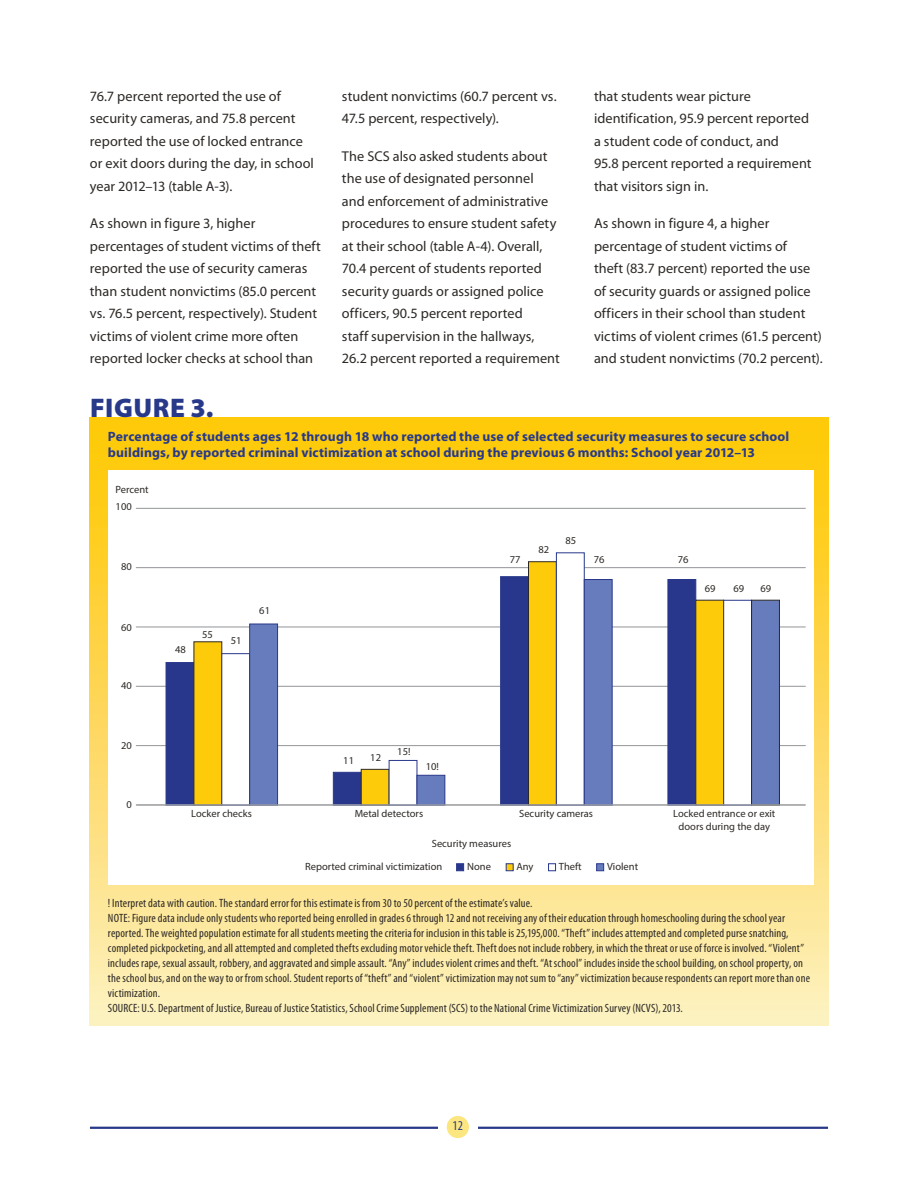
<style>
.page{position:relative;width:918px;height:1188px;background:#fff}
.page>*{position:absolute;margin:0;border:0;box-sizing:border-box;transform-origin:0 0}
.t1{font:900 27px "Myriad Pro";letter-spacing:.02em;color:#283989}
.t2{font:14.25px/22.5px "Myriad Pro";letter-spacing:.005em;color:#2c2825}
.t3{font:700 13.5px/16.2px "Myriad Pro";letter-spacing:.01em;color:#283989}
.t4{font:condensed 13.5px "Myriad Pro";color:#283989}
.t5{font:condensed 12px/15px "Myriad Pro";letter-spacing:.01em;color:#2c2825}
.t6{font:10.5px/12.6px "Myriad Pro";color:#2c2825;text-align:center}
</style>
<div class="page">
<hr style="left:90px;top:1127px;width:738px;height:2px;background:#283989">
<div style="left:438px;top:1124px;width:39px;height:6px;background:#fff"></div>
<div style="left:447px;top:1116px;width:22px;height:22px;background:#fce67f;border-radius:50%"></div>
<div style="left:90px;top:417px;width:738px;height:609px;background:linear-gradient(to bottom,#ffc500,#fdefc0)"></div>
<div style="left:108px;top:471px;width:705px;height:414px;background:#fff"></div>
<hr style="left:136px;top:508px;width:669px;height:1px;background:#939598">
<hr style="left:136px;top:567px;width:669px;height:1px;background:#939598">
<hr style="left:136px;top:627px;width:669px;height:1px;background:#939598">
<hr style="left:136px;top:686px;width:669px;height:1px;background:#939598">
<hr style="left:136px;top:745px;width:669px;height:1px;background:#939598">
<hr style="left:136px;top:805px;width:669px;height:1px;background:#939598">
<div style="left:166px;top:662px;width:28px;height:143px;background:#28378b;border:1px solid #28378b"></div>
<div style="left:194px;top:642px;width:28px;height:163px;background:#fdcb0a"></div>
<div style="left:222px;top:653px;width:28px;height:152px;background:#fff"></div>
<div style="left:249px;top:624px;width:29px;height:181px;background:#677cbd;border:1px solid #28378b"></div>
<div style="left:333px;top:772px;width:28px;height:33px;background:#28378b;border:1px solid #28378b"></div>
<div style="left:361px;top:769px;width:28px;height:36px;background:#fdcb0a;border:1px solid #2c2825"></div>
<div style="left:389px;top:760px;width:28px;height:45px;background:#fff;border:1px solid #28378b"></div>
<div style="left:417px;top:775px;width:28px;height:30px;background:#677cbd;border:1px solid #28378b"></div>
<div style="left:500px;top:576px;width:29px;height:229px;background:#28378b;border:1px solid #28378b"></div>
<div style="left:528px;top:562px;width:29px;height:243px;background:#fdcb0a;border:1px solid #2c2825"></div>
<div style="left:556px;top:553px;width:28px;height:252px;background:#fff;border:1px solid #28378b"></div>
<div style="left:584px;top:579px;width:28px;height:226px;background:#677cbd;border:1px solid #28378b"></div>
<div style="left:668px;top:579px;width:28px;height:226px;background:#28378b;border:1px solid #28378b"></div>
<div style="left:696px;top:600px;width:28px;height:205px;background:#fdcb0a"></div>
<div style="left:723px;top:600px;width:29px;height:205px;background:#fff;border:1px solid #28378b"></div>
<div style="left:751px;top:600px;width:29px;height:205px;background:#677cbd;border:1px solid #2c2823"></div>
<hr style="left:136px;top:804px;width:669px;height:1px;background:#989a9d">
<div style="left:456px;top:864px;width:8px;height:7px;background:#28378b;border:1px solid #28378b"></div>
<div style="left:506px;top:864px;width:7px;height:7px;background:#fdcb0a;border:1px solid #28378b"></div>
<div style="left:548px;top:864px;width:8px;height:7px;background:#fff;border:1px solid #28378b"></div>
<div style="left:596px;top:864px;width:8px;height:7px;background:#677cbd;border:1px solid #28378b"></div>
<p class="t2" style="left:90px;top:84px;width:226px">76.7 percent reported the use of security cameras, and 75.8 percent reported the use of locked entrance or exit doors during the day, in school year 2012–13 (table A-3).</p>
<p class="t2" style="left:90px;top:212px;width:233px">As shown in figure 3, higher percentages of student victims of theft reported the use of security cameras than student nonvictims (85.0 percent vs. 76.5 percent, respectively). Student victims of violent crime more often reported locker checks at school than</p>
<p class="t2" style="left:342px;top:84px;width:216px">student nonvictims (60.7 percent vs.<br>47.5 percent, respectively).</p>
<p class="t2" style="left:342px;top:144px;width:219px">The SCS also asked students about the use of designated personnel and enforcement of administrative procedures to ensure student safety at their school (table A-4). Overall, 70.4 percent of students reported security guards or assigned police officers, 90.5 percent reported<br>staff supervision in the hallways, 26.2 percent reported a requirement</p>
<p class="t2" style="left:594px;top:84px;width:219px">that students wear picture identification, 95.9 percent reported a student code of conduct, and<br>95.8 percent reported a requirement that visitors sign in.</p>
<p class="t2" style="left:594px;top:212px;width:230px">As shown in figure 4, a higher percentage of student victims of<br>theft (83.7 percent) reported the use of security guards or assigned police officers in their school than student victims of violent crimes (61.5 percent) and student nonvictims (70.2 percent).</p>
<p class="t1" style="left:90px;top:393px;width:125px">FIGURE 3.</p>
<p class="t3" style="left:108px;top:428px;width:683px">Percentage of students ages 12 through 18 who reported the use of selected security measures to secure school buildings, by reported criminal victimization at school during the previous 6 months: School year 2012–13</p>
<p class="t6" style="left:116px;top:483px;width:35px">Percent</p>
<p class="t6" style="left:116px;top:500px;width:18px">100</p>
<p class="t6" style="left:121px;top:561px;width:12px">80</p>
<p class="t6" style="left:121px;top:621px;width:12px">60</p>
<p class="t6" style="left:121px;top:679px;width:12px">40</p>
<p class="t6" style="left:121px;top:739px;width:12px">20</p>
<p class="t6" style="left:126px;top:798px;width:7px">0</p>
<p class="t6" style="left:175px;top:643px;width:12px">48</p>
<p class="t6" style="left:202px;top:628px;width:12px">55</p>
<p class="t6" style="left:231px;top:634px;width:12px">51</p>
<p class="t6" style="left:259px;top:604px;width:12px">61</p>
<p class="t6" style="left:343px;top:754px;width:12px">11</p>
<p class="t6" style="left:370px;top:751px;width:12px">12</p>
<p class="t6" style="left:397px;top:745px;width:15px">15!</p>
<p class="t6" style="left:426px;top:760px;width:15px">10!</p>
<p class="t6" style="left:510px;top:553px;width:12px">77</p>
<p class="t6" style="left:538px;top:543px;width:12px">82</p>
<p class="t6" style="left:565px;top:534px;width:12px">85</p>
<p class="t6" style="left:594px;top:553px;width:12px">76</p>
<p class="t6" style="left:678px;top:553px;width:12px">76</p>
<p class="t6" style="left:705px;top:582px;width:12px">69</p>
<p class="t6" style="left:733px;top:582px;width:12px">69</p>
<p class="t6" style="left:760px;top:582px;width:12px">69</p>
<p class="t6" style="left:191px;top:807px;width:62px">Locker checks</p>
<p class="t6" style="left:355px;top:807px;width:70px">Metal detectors</p>
<p class="t6" style="left:519px;top:807px;width:75px">Security cameras</p>
<p class="t6" style="left:673px;top:807px;width:104px">Locked entrance or exit doors during the day</p>
<p class="t6" style="left:432px;top:837px;width:81px">Security measures</p>
<p class="t6" style="left:305px;top:860px;width:139px">Reported criminal victimization</p>
<p class="t6" style="left:467px;top:860px;width:25px">None</p>
<p class="t6" style="left:516px;top:860px;width:19px">Any</p>
<p class="t6" style="left:559px;top:860px;width:24px">Theft</p>
<p class="t6" style="left:607px;top:860px;width:32px">Violent</p>
<p class="t5" style="left:108px;top:896px;width:704px">! Interpret data with caution. The standard error for this estimate is from 30 to 50 percent of the estimate’s value.<br>NOTE: Figure data include only students who reported being enrolled in grades 6 through 12 and not receiving any of their education through homeschooling during the school year reported. The weighted population estimate for all students meeting the criteria for inclusion in this table is 25,195,000. “Theft” includes attempted and completed purse snatching, completed pickpocketing, and all attempted and completed thefts excluding motor vehicle theft. Theft does not include robbery, in which the threat or use of force is involved. “Violent” includes rape, sexual assault, robbery, and aggravated and simple assault. “Any” includes violent crimes and theft. “At school” includes inside the school building, on school property, on the school bus, and on the way to or from school. Student reports of “theft” and “violent” victimization may not sum to “any” victimization because respondents can report more than one victimization.<br>SOURCE: U.S. Department of Justice, Bureau of Justice Statistics, School Crime Supplement (SCS) to the National Crime Victimization Survey (NCVS), 2013.</p>
<p class="t4" style="left:453px;top:1118px;width:12px">12</p>
</div>
